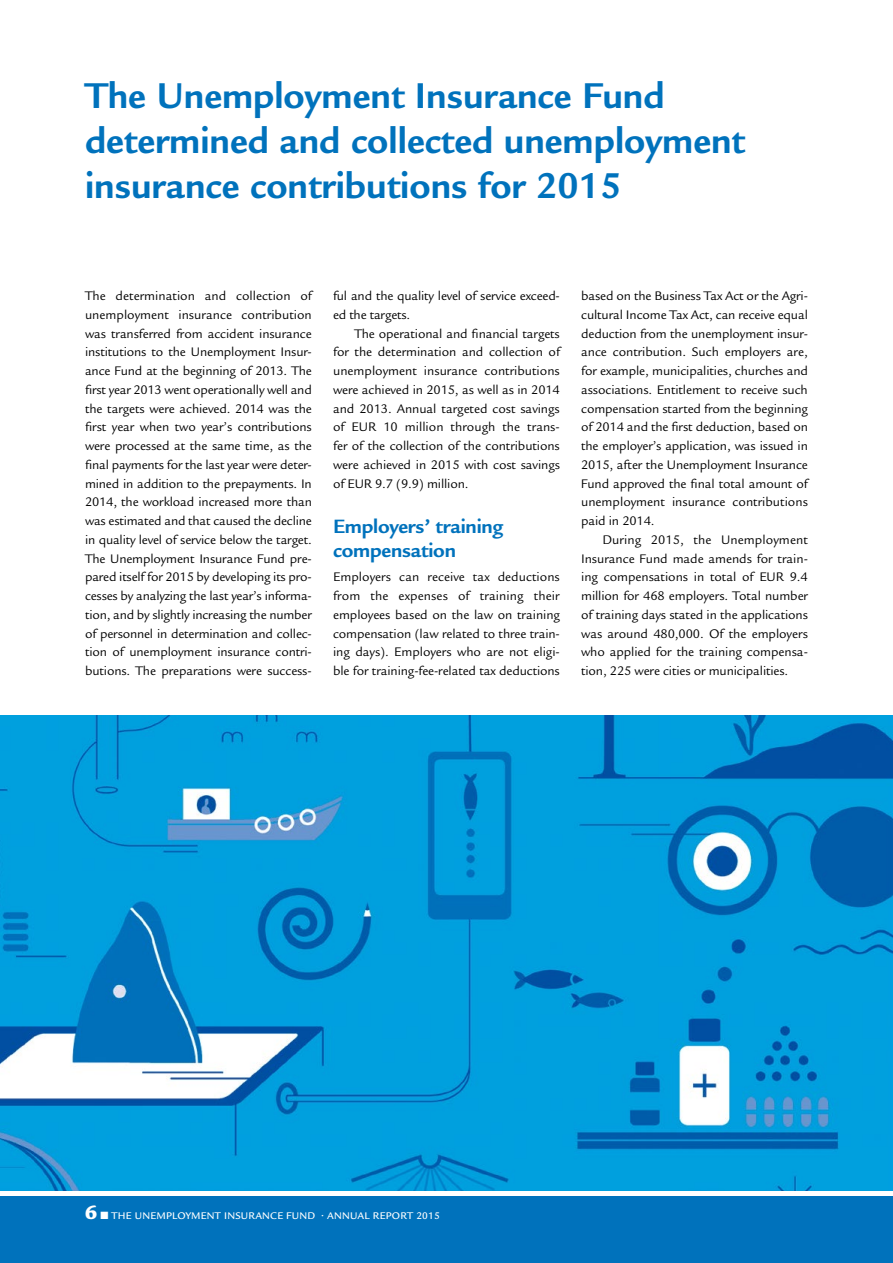
<style>
.page{position:relative;width:893px;height:1263px;background:#fff}
.page>*{position:absolute;margin:0;border:0;box-sizing:border-box;transform-origin:0 0}
._1__Otsikko{font:700 39px/45px "Legacy Sans";color:#0072bc}
._2__Otsikko{font:700 21px/24px "Legacy Sans";letter-spacing:-.01em;color:#0072bc}
.Leipis__Mammy{font:13.5px/18.8px "Legacy Sans";letter-spacing:-.01em;color:#000;text-align:justify}
.Leipis_sis{font:13.5px/18.8px "Legacy Sans";letter-spacing:-.005em;color:#000;text-align:justify}
.t1{font:500 10.5px "Legacy Sans";letter-spacing:.025em;color:#fff}
.s1{font-weight:900;font-size:21px}
</style>
<div class="page">
<img style="left:0;top:716px;width:893px;height:475px">
<div style="left:0;top:1196px;width:893px;height:67px;background:#0072bc"></div>
<p class="_1__Otsikko" style="left:85px;top:74px;width:661px">The Unemployment Insurance Fund determined and collected unemployment insurance contributions for 2015</p>
<p class="Leipis__Mammy" style="left:85px;top:287px;width:228px">The determination and collection of unemployment insurance contribution was transferred from accident insurance institutions to the Unemployment Insur&shy;ance Fund at the beginning of 2013. The first year 2013 went operationally well and the targets were achieved. 2014 was the first year when two year’s contributions were processed at the same time, as the final payments for the last year were deter&shy;mined in addition to the prepayments. In 2014, the workload increased more than was estimated and that caused the decline in quality level of service below the target.<br>The Unemployment Insurance Fund pre&shy;pared itself for 2015 by developing its pro&shy;cesses by analyzing the last year’s informa&shy;tion, and by slightly increasing the number of personnel in determination and collec&shy;tion of unemployment insurance contri&shy;butions. The preparations were success-</p>
<p class="Leipis__Mammy" style="left:333px;top:287px;width:228px">ful and the quality level of service exceed&shy;ed the targets.</p>
<p class="Leipis_sis" style="left:333px;top:324px;width:228px;text-indent:21px">The operational and financial targets for the determination and collection of unemployment insurance contributions were achieved in 2015, as well as in 2014 and 2013. Annual targeted cost savings of EUR 10 million through the trans&shy;fer of the collection of the contributions were achieved in 2015 with cost savings of EUR 9.7 (9.9) million.</p>
<p class="_2__Otsikko" style="left:333px;top:514px;width:172px">Employers’ training compensation</p>
<p class="Leipis__Mammy" style="left:333px;top:568px;width:228px">Employers can receive tax deductions from the expenses of training their employees based on the law on training compensation (law related to three train&shy;ing days). Employers who are not eligi&shy;ble for training-fee-related tax deductions</p>
<p class="Leipis__Mammy" style="left:581px;top:287px;width:228px">based on the Business Tax Act or the Agri&shy;cultural Income Tax Act, can receive equal deduction from the unemployment insur&shy;ance contribution. Such employers are, for example, municipalities, churches and associations. Entitlement to receive such compensation started from the beginning of 2014 and the first deduction, based on the employer’s application, was issued in 2015, after the Unemployment Insurance Fund approved the final total amount of unemployment insurance contributions paid in 2014.</p>
<p class="Leipis_sis" style="left:581px;top:530px;width:228px;text-indent:21px">During 2015, the Unemployment Insurance Fund made amends for train&shy;ing compensations in total of EUR 9.4 million for 468 employers. Total number of training days stated in the applications was around 480,000. Of the employers who applied for the training compensa&shy;tion, 225 were cities or municipalities.</p>
<p class="t1" style="left:85px;top:1209px;width:356px"><span class="s1">6</span> ■ THE UNEMPLOYMENT INSURANCE FUND • ANNUAL REPORT 2015</p>
</div>
